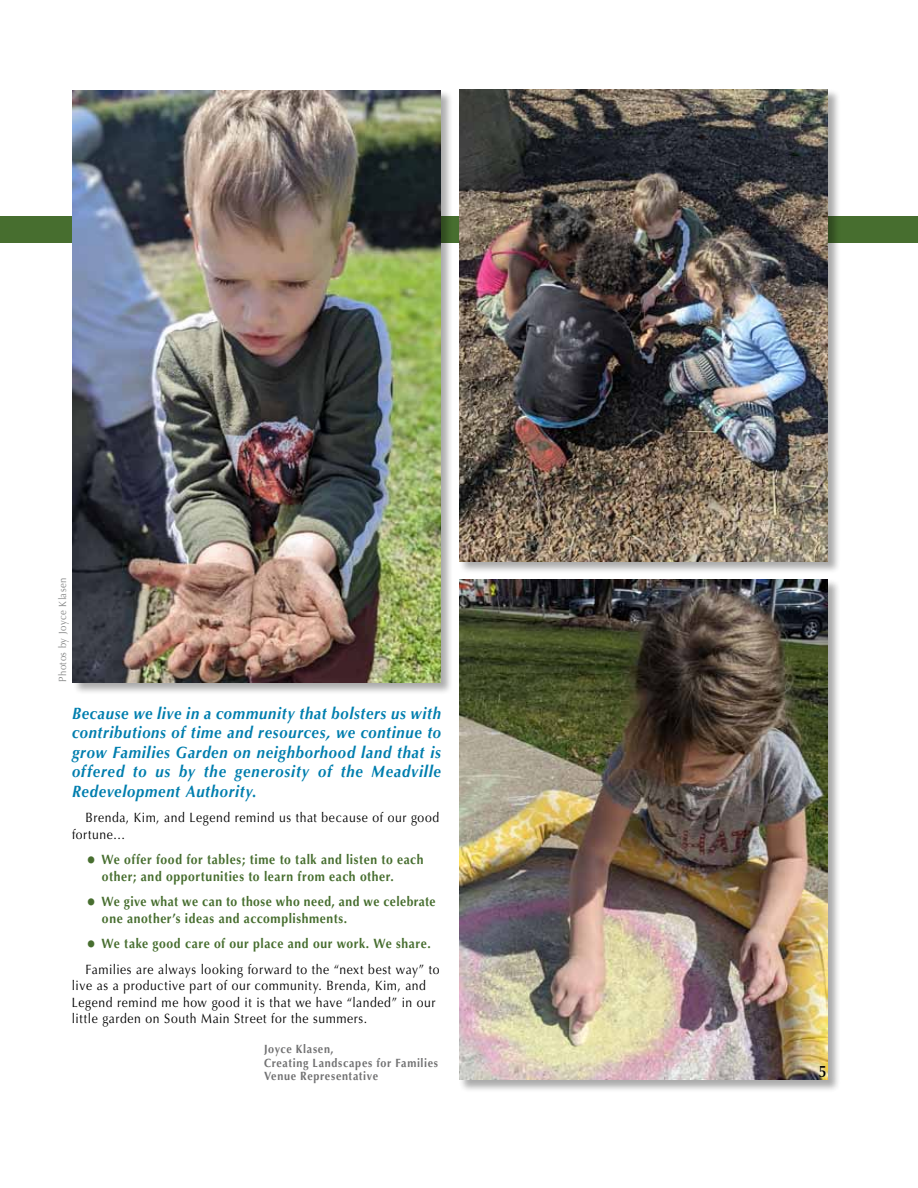
<style>
.page{position:relative;width:918px;height:1188px;background:#fff}
.page>*{position:absolute;margin:0;border:0;box-sizing:border-box;transform-origin:0 0}
.t1{font:italic 700 16.5px/19.5px "Optima";letter-spacing:.05em;color:#007eae;text-align:justify;scale:.9 1}
.t2{font:600 16.5px "Optima";color:#000;scale:.9 1}
.t3{font:13.5px/16.5px "Optima";letter-spacing:.05em;color:#000;scale:.9 1}
.t4{font:700 13.5px/16.5px "Optima";letter-spacing:.045em;color:#476e2f;scale:.9 1}
.t5{font:700 12px/13.5px "Optima";letter-spacing:.06em;color:#727273;scale:.9 1}
.t6{font:10.5px "Optima";letter-spacing:.055em;color:#868787;scale:.9 1}
.s1{font-weight:400;font-size:21px}
.s2{font-size:21px;color:#476e2f}
.s3{font-weight:700;color:#476e2f}
</style>
<div class="page">
<div style="left:0;top:216px;width:918px;height:27px;background:#476e2f"></div>
<div style="left:72px;top:90px;width:382px;height:605px;background:#000;opacity:.33"></div>
<img style="left:73px;top:90px;width:368px;height:592px">
<div style="left:459px;top:579px;width:381px;height:513px;background:#000;opacity:.33"></div>
<img style="left:459px;top:579px;width:369px;height:501px">
<div style="left:459px;top:89px;width:381px;height:485px;background:#000;opacity:.33"></div>
<img style="left:459px;top:90px;width:369px;height:471px">
<p class="t6" style="left:56px;top:682px;width:118px;rotate:-90deg">Photos by Joyce Klasen</p>
<p class="t1" style="left:72px;top:703px;width:412px">Because we live in a community that bolsters us with contributions of time and resources, we continue to grow Families Garden on neighborhood land that is offered to us by the generosity of the Meadville Redevelopment Authority.</p>
<p class="t3" style="left:72px;top:810px;width:410px;text-indent:13px">Brenda, Kim, and Legend remind us that because of our good fortune…</p>
<p class="t4" style="left:102px;top:851px;width:359px;text-indent:-16px"><span class="s1">•</span> We offer food for tables; time to talk and listen to each other; and opportunities to learn from each other.</p>
<p class="t4" style="left:102px;top:893px;width:372px;text-indent:-16px"><span class="s1">•</span> We give what we can to those who need, and we celebrate one another’s ideas and accomplishments.</p>
<p class="t3" style="left:85px;top:931px;width:395px;line-height:25.5px"><span class="s2">•</span> <span class="s3">We take good care of our place and our work. We share.<br></span>Families are always looking forward to the “next best way” to</p>
<p class="t3" style="left:72px;top:978px;width:405px">live as a productive part of our community. Brenda, Kim, and<br>Legend remind me how good it is that we have “landed” in our little garden on South Main Street for the summers.</p>
<p class="t5" style="left:264px;top:1042px;width:195px">Joyce Klasen,<br>Creating Landscapes for Families<br>Venue Representative</p>
<p class="t2" style="left:819px;top:1062px;width:10px">5</p>
</div>
